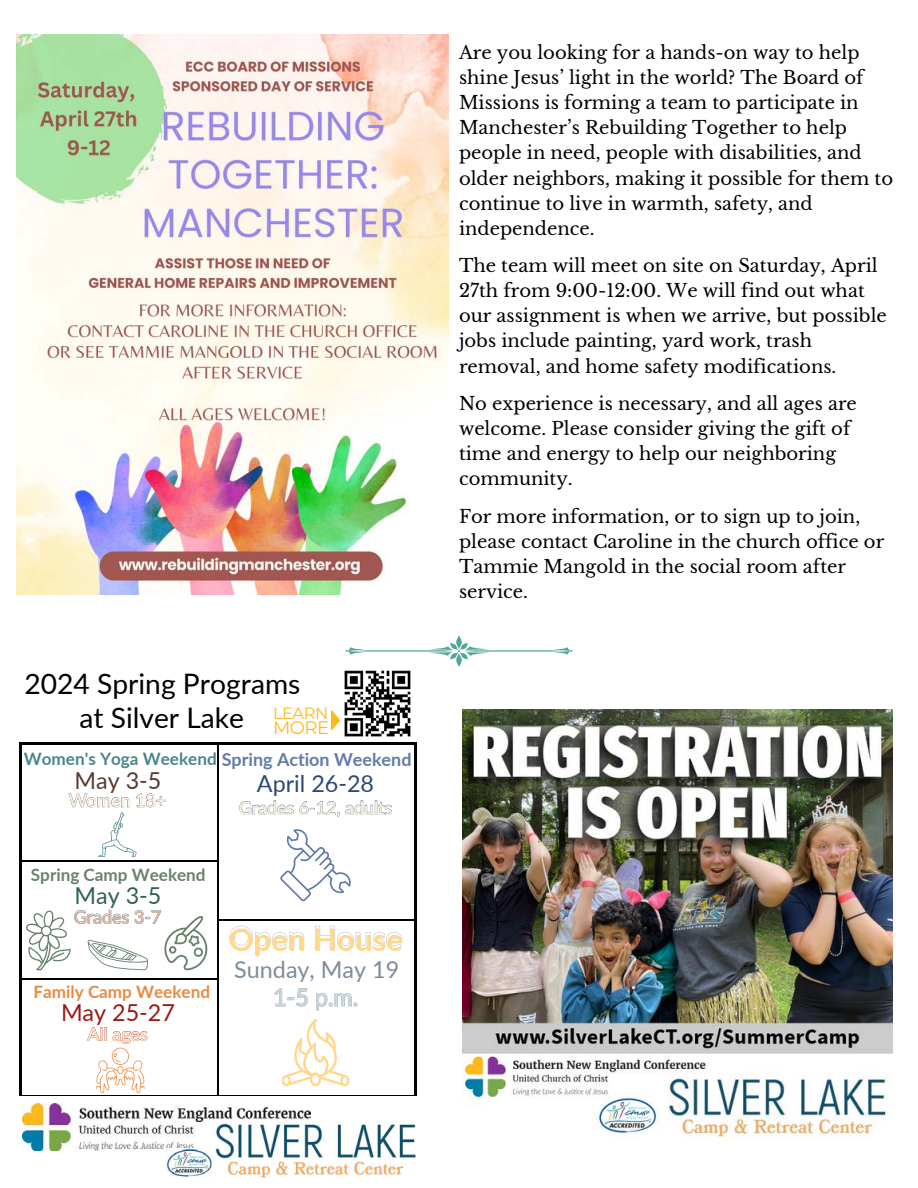
<style>
.page{position:relative;width:918px;height:1188px;background:#fff}
.page>*{position:absolute;margin:0;border:0;box-sizing:border-box;transform-origin:0 0}
.t1{font:700 31.05px "Lato";color:#ffd88d}
.t2{font:28.2px/33.6px "Lato";color:#000;text-align:center}
.t3{font:23.4px "Lato";color:#7b8c9c}
.t4{font:23.4px "Lato";color:#2d4778}
.t5{font:23.4px "Lato";color:#971a14}
.t6{font:23.4px "Lato";color:#c5d3d9}
.t7{font:23.4px "Lato";color:#593a2f}
.t8{font:23.4px "Lato";color:#2f6253}
.t9{font:18.15px "Montserrat";color:#ffb81c}
.t10{font:18px/25px "Libre Baskerville";color:#000}
.t11{font:700 18px "Lato";color:#637ba9}
.t12{font:17.85px "Lato";color:#f7f0d6}
.t13{font:17.85px "Lato";color:#d9a796}
.t14{font:17.85px "Lato";color:#f7efe1}
.t15{font:17.85px "Lato";color:#ffdeb8}
.t16{font:700 17.1px "Lato";color:#69826b}
.t17{font:700 17.1px "Lato";color:#e88b43}
.t18{font:16.35px "Montserrat";letter-spacing:-.03em;color:#ffb81c}
.s1{font-size:17.1px;color:#4c858c}
</style>
<div class="page">
<img style="left:16px;top:35px;width:432px;height:559px">
<svg style="left:20px;top:743px;width:396px;height:353px;fill:#000"></svg>
<div style="left:219px;top:922px;width:194px;height:172px;background:#fff"></div>
<div style="left:219px;top:746px;width:194px;height:172px;background:#fff"></div>
<div style="left:23px;top:980px;width:193px;height:114px;background:#fff"></div>
<div style="left:23px;top:863px;width:193px;height:114px;background:#fff"></div>
<div style="left:23px;top:746px;width:193px;height:114px;background:#fff"></div>
<img style="left:23px;top:1103px;width:287px;height:48px">
<img style="left:215px;top:1123px;width:201px;height:55px">
<img style="left:166px;top:1149px;width:49px;height:29px">
<img style="left:344px;top:670px;width:67px;height:67px">
<svg style="left:87px;top:1027px;width:60px;height:66px"></svg>
<svg style="left:68px;top:794px;width:98px;height:63px"></svg>
<svg style="left:26px;top:910px;width:181px;height:60px"></svg>
<svg style="left:229px;top:926px;width:173px;height:28px"></svg>
<svg style="left:239px;top:801px;width:153px;height:16px"></svg>
<svg style="left:274px;top:988px;width:83px;height:22px"></svg>
<svg style="left:280px;top:829px;width:71px;height:72px"></svg>
<svg style="left:282px;top:1019px;width:67px;height:67px"></svg>
<svg style="left:331px;top:711px;width:9px;height:19px"></svg>
<img style="left:462px;top:709px;width:431px;height:429px">
<svg style="left:346px;top:636px;width:226px;height:31px"></svg>
<p class="t2" style="left:25px;top:666px;width:277px">2024 Spring Programs at Silver Lake</p>
<h4 class="t11" style="left:24px;top:748px;width:389px"><span class="s1">Women's Yoga Weekend</span> Spring Action Weekend</h4>
<p class="t18" style="left:273px;top:703px;width:57px">LEARN</p>
<p class="t9" style="left:273px;top:716px;width:58px">MORE</p>
<h1 class="t7" style="left:75px;top:766px;width:88px">May 3-5</h1>
<p class="t14" style="left:69px;top:790px;width:100px">Women 18+</p>
<h2 class="t16" style="left:31px;top:864px;width:176px">Spring Camp Weekend</h2>
<h3 class="t8" style="left:75px;top:881px;width:88px">May 3-5</h3>
<p class="t13" style="left:74px;top:906px;width:89px">Grades 3-7</p>
<p class="t17" style="left:34px;top:981px;width:178px">Family Camp Weekend</p>
<p class="t15" style="left:87px;top:1023px;width:62px">All ages</p>
<p class="t5" style="left:61px;top:998px;width:116px">May 25-27</p>
<p class="t4" style="left:257px;top:769px;width:119px">April 26-28</p>
<p class="t12" style="left:239px;top:797px;width:155px">Grades 6-12, adults</p>
<h1 class="t1" style="left:229px;top:920px;width:176px">Open House</h1>
<p class="t3" style="left:234px;top:955px;width:166px">Sunday, May 19</p>
<p class="t6" style="left:273px;top:982px;width:86px">1-5 p.m.</p>
<p class="t10" style="left:459px;top:40px;width:436px">Are you looking for a hands-on way to help shine Jesus’ light in the world? The Board of Missions is forming a team to participate in Manchester’s Rebuilding Together to help people in need, people with disabilities, and older neighbors, making it possible for them to continue to live in warmth, safety, and independence.</p>
<p class="t10" style="left:459px;top:253px;width:429px">The team will meet on site on Saturday, April 27th from 9:00-12:00. We will find out what our assignment is when we arrive, but possible jobs include painting, yard work, trash removal, and home safety modifications.</p>
<p class="t10" style="left:459px;top:391px;width:399px">No experience is necessary, and all ages are welcome. Please consider giving the gift of time and energy to help our neighboring community.</p>
<p class="t10" style="left:459px;top:504px;width:427px">For more information, or to sign up to join, please contact Caroline in the church office or Tammie Mangold in the social room after service.</p>
</div>
